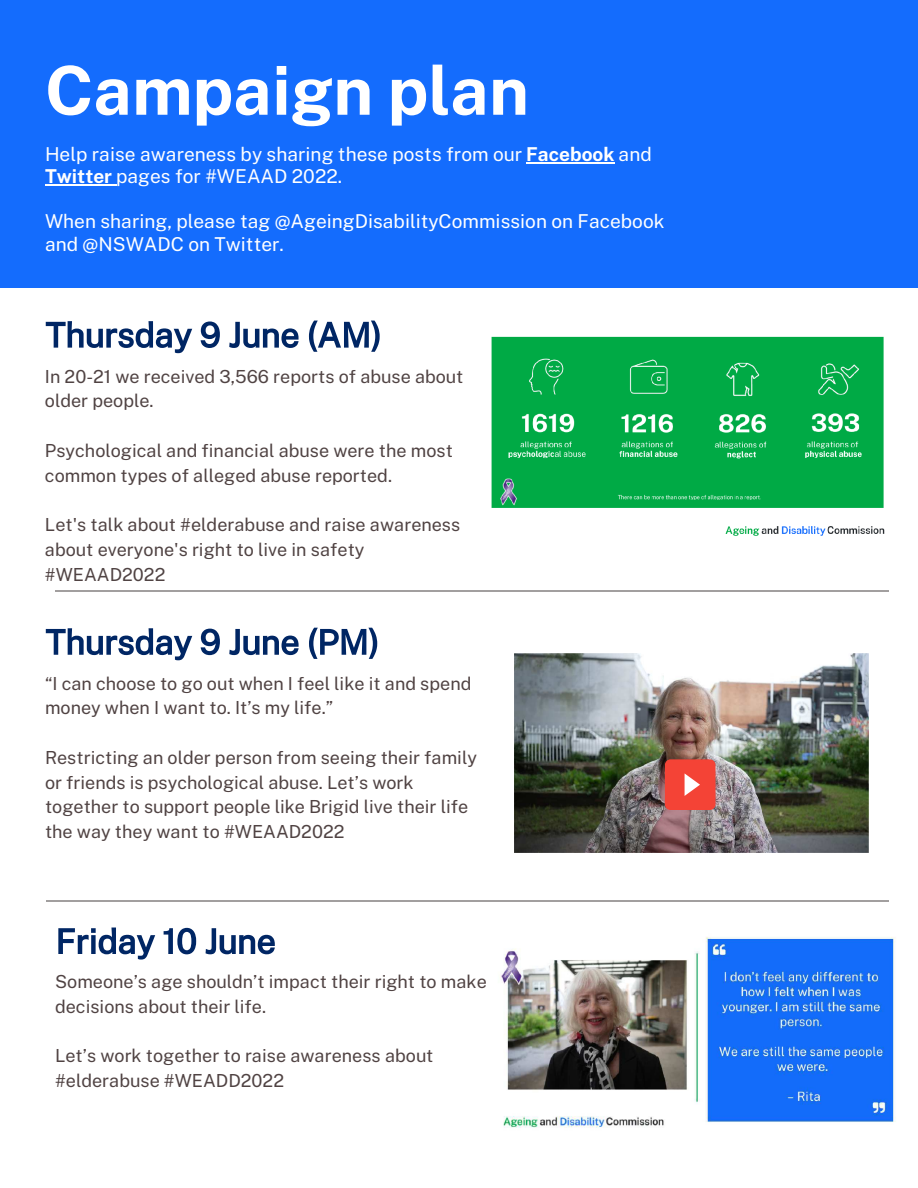
<style>
.page{position:relative;width:918px;height:1188px;background:#fff}
.page>*{position:absolute;margin:0;border:0;box-sizing:border-box;transform-origin:0 0}
.t1{font:700 67.5px "Public Sans";color:#fff}
.t2{font:19.2px/22.5px "Public Sans";color:#fff}
.t3{font:18px/24.8px "Public Sans";color:#504343}
.s1{font-weight:700}
</style>
<div class="page">
<div style="left:0;top:0;width:918px;height:288px;background:#146cfd"></div>
<svg style="left:46px;top:321px;width:334px;height:32px"></svg>
<svg style="left:46px;top:628px;width:331px;height:32px"></svg>
<svg style="left:58px;top:928px;width:217px;height:32px"></svg>
<hr style="left:55px;top:591px;width:834px;height:1px;background:#a29f9f">
<hr style="left:46px;top:900px;width:843px;height:1px;background:#a29f9f">
<hr style="left:526px;top:162px;width:89px;height:1px;background:#fff">
<hr style="left:45px;top:184px;width:71px;height:2px;background:#fff">
<img style="left:500px;top:937px;width:396px;height:191px">
<img style="left:514px;top:654px;width:354px;height:199px">
<div style="left:665px;top:759px;width:51px;height:51px;background:#f44336;border-radius:6px"></div>
<svg style="left:685px;top:774px;width:15px;height:22px"></svg>
<img style="left:491px;top:336px;width:394px;height:200px">
<h1 class="t1" style="left:45px;top:41px;width:486px">Campaign plan</h1>
<p class="t2" style="left:45px;top:141px;width:608px">Help raise awareness by sharing these posts from our <span class="s1">Facebook</span> and<br><span class="s1">Twitter</span> pages for #WEAAD 2022.</p>
<p class="t2" style="left:45px;top:209px;width:621px">When sharing, please tag @AgeingDisabilityCommission on Facebook and @NSWADC on Twitter.</p>
<p class="t3" style="left:45px;top:363px;width:420px">In 20-21 we received 3,566 reports of abuse about older people.</p>
<p class="t3" style="left:45px;top:437px;width:409px">Psychological and financial abuse were the most common types of alleged abuse reported.</p>
<p class="t3" style="left:45px;top:511px;width:417px">Let's talk about #elderabuse and raise awareness about everyone's right to live in safety #WEAAD2022</p>
<p class="t3" style="left:45px;top:670px;width:428px">“I can choose to go out when I feel like it and spend money when I want to. It’s my life.”</p>
<p class="t3" style="left:45px;top:744px;width:434px">Restricting an older person from seeing their family or friends is psychological abuse. Let’s work together to support people like Brigid live their life the way they want to #WEAAD2022</p>
<p class="t3" style="left:55px;top:968px;width:433px">Someone’s age shouldn’t impact their right to make decisions about their life.</p>
<p class="t3" style="left:55px;top:1042px;width:380px">Let’s work together to raise awareness about #elderabuse #WEADD2022</p>
</div>
